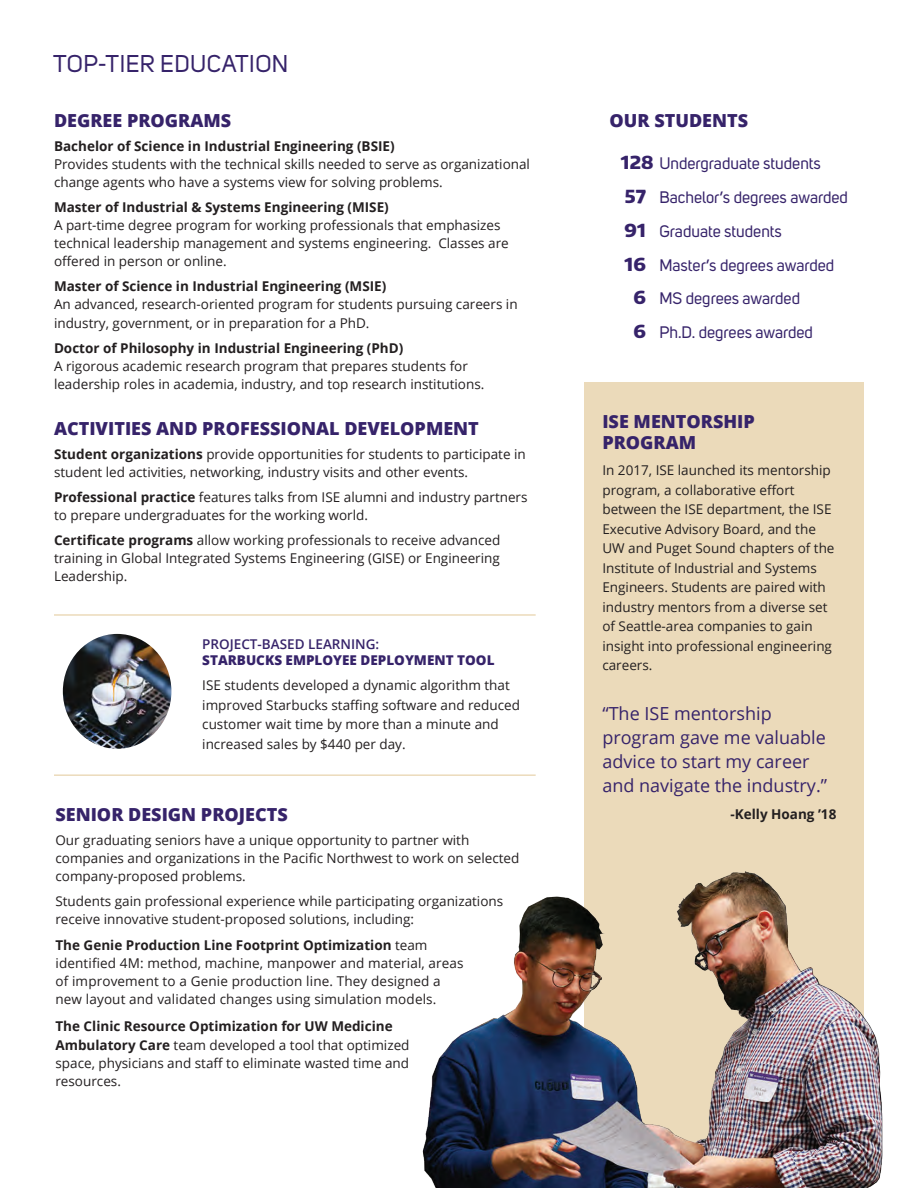
<style>
.page{position:relative;width:918px;height:1188px;background:#fff}
.page>*{position:absolute;margin:0;border:0;box-sizing:border-box;transform-origin:0 0}
.t1{font:24px "Uni Sans";letter-spacing:.02em;color:#36236a}
.t2{font:800 18px/21px "Open Sans";color:#36236a}
.t3{font:18px/24px "Open Sans";color:#36236a}
.t4{font:16.5px "Uni Sans";color:#36236a}
.t5{font:13.5px/18px "Open Sans";color:#231f20}
.t6{font:700 13.5px/19.5px "Open Sans";color:#231f20}
.t7{font:800 13.5px/16.2px "Open Sans";color:#36236a}
.s1{font-weight:700}
.s2{font-weight:600}
.s3{font-weight:400}
.s4{font-family:"Encode Sans Normal";font-weight:800;font-size:18px}
</style>
<div class="page">
<div style="left:584px;top:382px;width:280px;height:806px;background:#ebdaba"></div>
<img style="left:63px;top:634px;width:108px;height:115px">
<hr style="left:54px;top:614px;width:482px;height:2px;background:#dfc28c">
<hr style="left:54px;top:774px;width:482px;height:2px;background:#dfc28c">
<img style="left:422px;top:871px;width:461px;height:317px">
<p class="t1" style="left:53px;top:50px;width:237px">TOP-TIER EDUCATION</p>
<p class="t2" style="left:54px;top:109px;width:179px">DEGREE PROGRAMS</p>
<p class="t5" style="left:54px;top:137px;width:478px"><span class="s1">Bachelor of Science in Industrial Engineering (BSIE)<br></span>Provides students with the technical skills needed to serve as organizational change agents who have a systems view for solving problems.</p>
<p class="t5" style="left:54px;top:198px;width:456px"><span class="s1">Master of Industrial &amp; Systems Engineering (MISE)<br></span>A part-time degree program for working professionals that emphasizes technical leadership management and systems engineering. Classes are offered in person or online.</p>
<p class="t5" style="left:54px;top:277px;width:465px"><span class="s1">Master of Science in Industrial Engineering (MSIE)<br></span>An advanced, research-oriented program for students pursuing careers in</p>
<p class="t5" style="left:54px;top:314px;width:317px">industry, government, or in preparation for a PhD.</p>
<p class="t5" style="left:54px;top:339px;width:432px"><span class="s1">Doctor of Philosophy in Industrial Engineering (PhD)<br></span>A rigorous academic research program that prepares students for leadership roles in academia, industry, and top research institutions.</p>
<p class="t2" style="left:54px;top:417px;width:426px">ACTIVITIES AND PROFESSIONAL DEVELOPMENT</p>
<p class="t5" style="left:54px;top:445px;width:473px"><span class="s1">Student organizations</span> provide opportunities for students to participate in student led activities, networking, industry visits and other events.</p>
<p class="t5" style="left:54px;top:488px;width:475px"><span class="s1">Professional practice</span> features talks from ISE alumni and industry partners to prepare undergraduates for the working world.</p>
<p class="t5" style="left:54px;top:530px;width:448px;text-align:justify"><span class="s1">Certificate programs</span> allow working professionals to receive advanced training in Global Integrated Systems Engineering (GISE) or Engineering Leadership.</p>
<p class="t7" style="left:202px;top:635px;width:294px"><span class="s2">PROJECT-BASED LEARNING:<br></span>STARBUCKS EMPLOYEE DEPLOYMENT TOOL</p>
<p class="t5" style="left:202px;top:675px;width:319px;line-height:19.5px">ISE students developed a dynamic algorithm that improved Starbucks staffing software and reduced customer wait time by more than a minute and increased sales by $440 per day.</p>
<p class="t2" style="left:55px;top:803px;width:234px">SENIOR DESIGN PROJECTS</p>
<p class="t5" style="left:55px;top:831px;width:466px">Our graduating seniors have a unique opportunity to partner with companies and organizations in the Pacific Northwest to work on selected company-proposed problems.</p>
<p class="t5" style="left:55px;top:892px;width:449px">Students gain professional experience while participating organizations receive innovative student-proposed solutions, including:</p>
<p class="t5" style="left:55px;top:936px;width:410px"><span class="s1">The Genie Production Line Footprint Optimization</span> team identified 4M: method, machine, manpower and material, areas of improvement to a Genie production line. They designed a new layout and validated changes using simulation models.</p>
<p class="t6" style="left:55px;top:1016px;width:356px">The Clinic Resource Optimization for UW Medicine<br>Ambulatory Care <span class="s3">team developed a tool that optimized</span></p>
<p class="t5" style="left:55px;top:1054px;width:355px">space, physicians and staff to eliminate wasted time and resources.</p>
<p class="t2" style="left:610px;top:109px;width:140px">OUR STUDENTS</p>
<p class="t4" style="left:621px;top:154px;width:201px"><span class="s4">128</span> Undergraduate students</p>
<p class="t4" style="left:625px;top:188px;width:225px"><span class="s4">57</span> Bachelor’s degrees awarded</p>
<p class="t4" style="left:625px;top:221px;width:159px"><span class="s4">91</span> Graduate students</p>
<p class="t4" style="left:625px;top:255px;width:211px"><span class="s4">16</span> Master’s degrees awarded</p>
<p class="t4" style="left:633px;top:289px;width:168px"><span class="s4">6</span> MS degrees awarded</p>
<p class="t4" style="left:633px;top:323px;width:181px"><span class="s4">6</span> Ph.D. degrees awarded</p>
<p class="t2" style="left:602px;top:410px;width:154px">ISE MENTORSHIP<br>PROGRAM</p>
<p class="t5" style="left:602px;top:460px;width:234px;line-height:19.5px">In 2017, ISE launched its mentorship program, a collaborative effort between the ISE department, the ISE Executive Advisory Board, and the UW and Puget Sound chapters of the Institute of Industrial and Systems Engineers. Students are paired with industry mentors from a diverse set of Seattle-area companies to gain insight into professional engineering careers.</p>
<p class="t3" style="left:602px;top:701px;width:226px">“The ISE mentorship program gave me valuable advice to start my career and navigate the industry.”</p>
<p class="t6" style="left:731px;top:804px;width:107px">-Kelly Hoang ’18</p>
</div>
